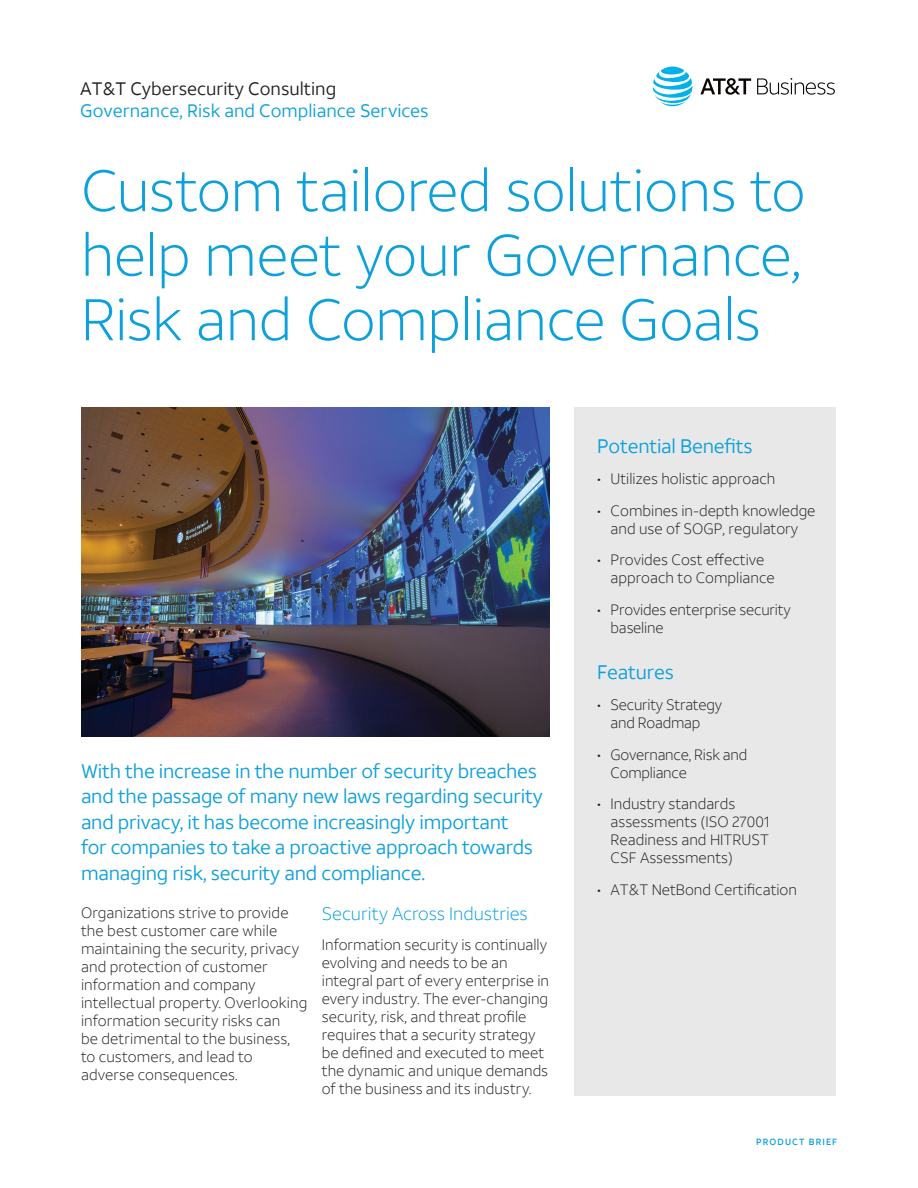
<style>
.page{position:relative;width:918px;height:1188px;background:#fff}
.page>*{position:absolute;margin:0;border:0;box-sizing:border-box;transform-origin:0 0}
.t1{font:300 58.5px/64.5px "ATT Aleck Sans";letter-spacing:-.01em;color:#0ca0dc;text-align:justify}
.t2{font:19.5px/25.5px "ATT Aleck Sans";letter-spacing:-.01em;color:#0ca0dc}
.t3{font:18px "ATT Aleck Sans";color:#0ca0dc}
.t4{font:18px "ATT Aleck Sans";color:#231f20}
.t5{font:300 18px "ATT Aleck Sans";color:#0ca0dc}
.t6{font:300 15px/18px "ATT Aleck Sans";color:#231f20}
.t7{font:500 9px "ATT Aleck Sans";letter-spacing:.12em;color:#0ca0dc}
</style>
<div class="page">
<div style="left:575px;top:407px;width:261px;height:689px;background:#e8e8e9"></div>
<svg style="left:653px;top:67px;width:39px;height:39px"></svg>
<svg style="left:700px;top:78px;width:51px;height:17px"></svg>
<svg style="left:757px;top:78px;width:78px;height:17px"></svg>
<img style="left:81px;top:407px;width:468px;height:329px">
<p class="t4" style="left:80px;top:76px;width:258px">AT&amp;T Cybersecurity Consulting</p>
<p class="t3" style="left:80px;top:99px;width:350px">Governance, Risk and Compliance Services</p>
<h1 class="t1" style="left:81px;top:157px;width:726px">Custom tailored solutions to help meet your Governance, Risk and Compliance Goals</h1>
<p class="t2" style="left:81px;top:757px;width:463px">With the increase in the number of security breaches and the passage of many new laws regarding security and privacy, it has become increasingly important<br>for companies to take a proactive approach towards managing risk, security and compliance.</p>
<p class="t6" style="left:81px;top:903px;width:228px">Organizations strive to provide the best customer care while maintaining the security, privacy and protection of customer information and company intellectual property. Overlooking information security risks can<br>be detrimental to the business, to customers, and lead to adverse consequences.</p>
<p class="t5" style="left:322px;top:901px;width:207px">Security Across Industries</p>
<p class="t6" style="left:322px;top:936px;width:229px">Information security is continually evolving and needs to be an integral part of every enterprise in every industry. The ever-changing security, risk, and threat profile requires that a security strategy be defined and executed to meet the dynamic and unique demands of the business and its industry.</p>
<h2 class="t2" style="left:597px;top:433px;width:157px">Potential Benefits</h2>
<p class="t6" style="left:597px;top:470px;width:180px">• Utilizes holistic approach</p>
<p class="t6" style="left:597px;top:501px;width:220px;text-align:center">• Combines in-depth knowledge and use of SOGP, regulatory</p>
<p class="t6" style="left:611px;top:551px;width:166px;text-indent:-14px">• Provides Cost effective approach to Compliance</p>
<p class="t6" style="left:611px;top:600px;width:182px;text-indent:-13px">• Provides enterprise security baseline</p>
<h2 class="t2" style="left:597px;top:658px;width:78px">Features</h2>
<p class="t6" style="left:597px;top:695px;width:127px;text-align:center">• Security Strategy and Roadmap</p>
<p class="t6" style="left:611px;top:745px;width:138px;text-indent:-13px">• Governance, Risk and<br>Compliance</p>
<p class="t6" style="left:611px;top:794px;width:161px;text-indent:-14px">• Industry standards assessments (ISO 27001<br>Readiness and HITRUST<br>CSF Assessments)</p>
<p class="t6" style="left:597px;top:880px;width:201px">• AT&amp;T NetBond Certification</p>
<p class="t7" style="left:756px;top:1136px;width:82px">PRODUCT BRIEF</p>
</div>
